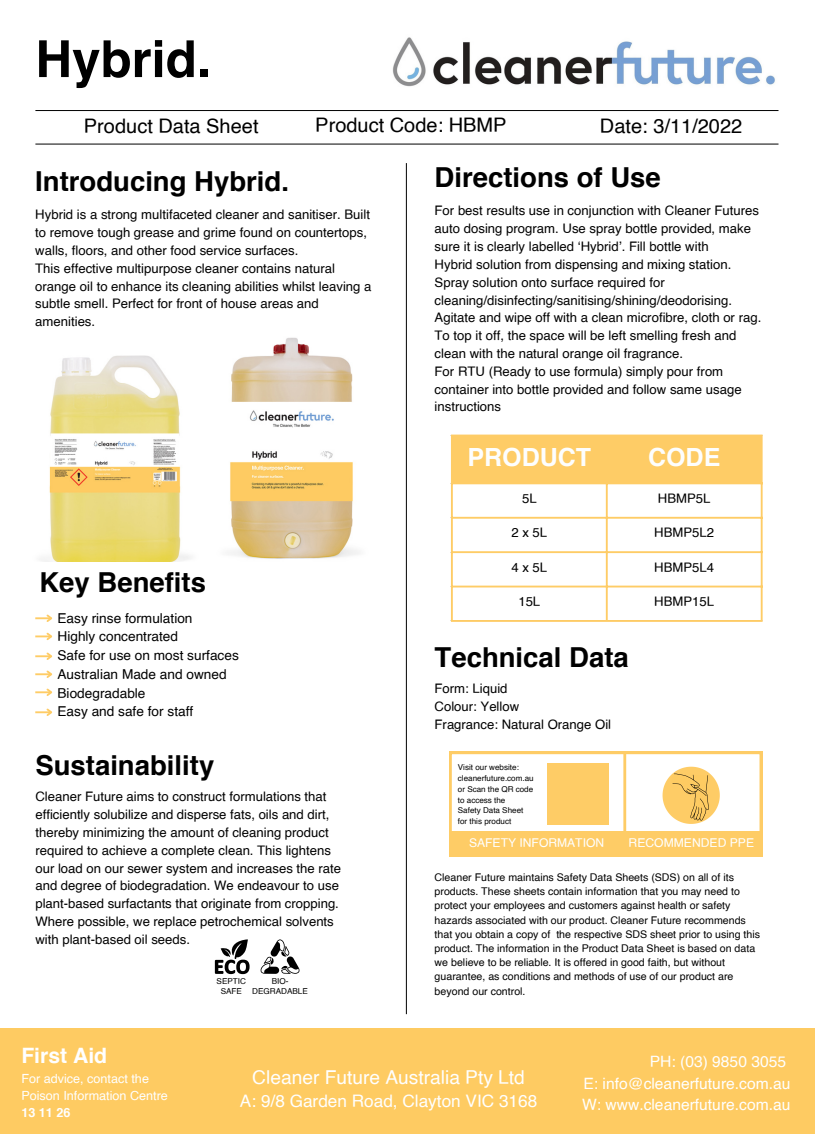
<style>
.page{position:relative;width:815px;height:1134px;background:#fff}
.page>*{position:absolute;margin:0;border:0;box-sizing:border-box;transform-origin:0 0}
.t1{font:700 51px "Helvetica";color:#000}
.t2{font:700 27.5px "Helvetica";color:#000}
.t3{font:700 25px "Helvetica";color:#fdfefe}
.t4{font:700 21.12px "Helvetica";color:#fff}
.t5{font:20px "Helvetica";color:#000}
.t6{font:19.12px "Helvetica";color:#fff}
.t7{font:17.25px "Helvetica";color:#fff}
.t8{font:15.62px/21.6px "Helvetica";color:#fff}
.t9{font:13.62px/18.8px "Helvetica";color:#000}
.t10{font:13.12px/17.9px "Helvetica";color:#000}
.t11{font:12.62px/16.9px "Helvetica";color:#fff}
.t12{font:700 12.62px "Helvetica";color:#fff}
.t13{font:12.12px "Helvetica";color:#fff}
.t14{font:10.62px/14.1px "Helvetica";color:#000}
.t15{font:8.12px/10.8px "Helvetica";color:#000;text-align:center}
</style>
<div class="page">
<img style="left:392px;top:37px;width:383px;height:50px">
<hr style="left:35px;top:110px;width:743px;height:1px;background:#000">
<hr style="left:35px;top:144px;width:743px;height:1px;background:#000">
<hr style="left:406px;top:163px;width:1px;height:851px;background:#000">
<div style="left:0;top:1028px;width:815px;height:105px;background:#fecb62"></div>
<div style="left:449px;top:831px;width:313px;height:25px;background:#fecc66"></div>
<svg style="left:449px;top:751px;width:313px;height:80px"></svg>
<div style="left:453px;top:436px;width:307px;height:46px;background:#fecc66"></div>
<hr style="left:451px;top:436px;width:2px;height:184px;background:#fecc66">
<hr style="left:606px;top:436px;width:1px;height:184px;background:#fecc66">
<hr style="left:760px;top:436px;width:2px;height:184px;background:#fecc66">
<hr style="left:451px;top:434px;width:311px;height:2px;background:#fecc66">
<hr style="left:451px;top:482px;width:311px;height:2px;background:#fecc66">
<hr style="left:451px;top:517px;width:311px;height:1px;background:#fecc66">
<hr style="left:451px;top:551px;width:311px;height:2px;background:#fecc66">
<hr style="left:451px;top:585px;width:311px;height:2px;background:#fecc66">
<hr style="left:451px;top:620px;width:311px;height:2px;background:#fecc66">
<svg style="left:215px;top:939px;width:34px;height:35px"></svg>
<svg style="left:260px;top:939px;width:40px;height:35px"></svg>
<svg style="left:35px;top:614px;width:18px;height:8px"></svg>
<svg style="left:35px;top:632px;width:18px;height:9px"></svg>
<svg style="left:35px;top:670px;width:18px;height:8px"></svg>
<svg style="left:35px;top:688px;width:18px;height:8px"></svg>
<svg style="left:35px;top:708px;width:18px;height:8px"></svg>
<svg style="left:35px;top:652px;width:18px;height:8px"></svg>
<img style="left:230px;top:337px;width:129px;height:222px">
<img style="left:41px;top:355px;width:149px;height:207px">
<h1 class="t1" style="left:35px;top:38px;width:177px">Hybrid.</h1>
<h3 class="t5" style="left:84px;top:118px;width:176px">Product Data Sheet</h3>
<h3 class="t5" style="left:315px;top:117px;width:193px">Product Code: HBMP</h3>
<h3 class="t5" style="left:600px;top:118px;width:144px">Date: 3/11/2022</h3>
<h2 class="t2" style="left:35px;top:169px;width:255px">Introducing Hybrid.</h2>
<p class="t10" style="left:35px;top:207px;width:338px">Hybrid is a strong multifaceted cleaner and sanitiser. Built to remove tough grease and grime found on countertops, walls, floors, and other food service surfaces.<br>This effective multipurpose cleaner contains natural orange oil to enhance its cleaning abilities whilst leaving a subtle smell. Perfect for front of house areas and amenities.</p>
<h2 class="t2" style="left:39px;top:571px;width:168px">Key Benefits</h2>
<p class="t9" style="left:58px;top:609px;width:183px">Easy rinse formulation<br>Highly concentrated<br>Safe for use on most surfaces<br>Australian Made and owned<br>Biodegradable<br>Easy and safe for staff</p>
<h2 class="t2" style="left:35px;top:754px;width:180px">Sustainability</h2>
<p class="t10" style="left:35px;top:788px;width:307px">Cleaner Future aims to construct formulations that efficiently solubilize and disperse fats, oils and dirt, thereby minimizing the amount of cleaning product required to achieve a complete clean. This lightens our load on our sewer system and increases the rate and degree of biodegradation. We endeavour to use plant-based surfactants that originate from cropping.<br>Where possible, we replace petrochemical solvents with plant-based oil seeds.</p>
<p class="t15" style="left:217px;top:975px;width:31px">SEPTIC<br>SAFE</p>
<p class="t15" style="left:252px;top:975px;width:57px">BIO-<br>DEGRADABLE</p>
<h2 class="t2" style="left:434px;top:165px;width:228px">Directions of Use</h2>
<p class="t10" style="left:434px;top:203px;width:328px">For best results use in conjunction with Cleaner Futures auto dosing program. Use spray bottle provided, make sure it is clearly labelled ‘Hybrid’. Fill bottle with<br>Hybrid solution from dispensing and mixing station.<br>Spray solution onto surface required for cleaning/disinfecting/sanitising/shining/deodorising.<br>Agitate and wipe off with a clean microfibre, cloth or rag.<br>To top it off, the space will be left smelling fresh and clean with the natural orange oil fragrance.<br>For RTU (Ready to use formula) simply pour from container into bottle provided and follow same usage instructions</p>
<h3 class="t3" style="left:467px;top:446px;width:125px">PRODUCT</h3>
<h3 class="t3" style="left:648px;top:446px;width:74px">CODE</h3>
<p class="t10" style="left:522px;top:490px;width:16px">5L</p>
<p class="t10" style="left:658px;top:490px;width:54px">HBMP5L</p>
<p class="t10" style="left:511px;top:525px;width:37px">2 x 5L</p>
<p class="t10" style="left:654px;top:525px;width:61px">HBMP5L2</p>
<p class="t10" style="left:511px;top:559px;width:37px">4 x 5L</p>
<p class="t10" style="left:654px;top:559px;width:61px">HBMP5L4</p>
<p class="t10" style="left:518px;top:593px;width:23px">15L</p>
<p class="t10" style="left:654px;top:593px;width:61px">HBMP15L</p>
<h2 class="t2" style="left:434px;top:646px;width:196px">Technical Data</h2>
<p class="t10" style="left:434px;top:680px;width:178px">Form: Liquid<br>Colour: Yellow<br>Fragrance: Natural Orange Oil</p>
<p class="t15" style="left:458px;top:762px;width:77px;text-align:left">Visit our website: cleanerfuture.com.au or Scan the QR code to access the<br>Safety Data Sheet for this product</p>
<p class="t13" style="left:469px;top:837px;width:137px">SAFETY INFORMATION</p>
<p class="t13" style="left:628px;top:837px;width:127px">RECOMMENDED PPE</p>
<p class="t14" style="left:434px;top:871px;width:327px">Cleaner Future maintains Safety Data Sheets (SDS) on all of its products. These sheets contain information that you may need to protect your employees and customers against health or safety hazards associated with our product. Cleaner Future recommends that you obtain a copy of the respective SDS sheet prior to using this product. The information in the Product Data Sheet is based on data we believe to be reliable. It is offered in good faith, but without guarantee, as conditions and methods of use of our product are beyond our control.</p>
<h3 class="t4" style="left:21px;top:1047px;width:87px">First Aid</h3>
<p class="t11" style="left:21px;top:1071px;width:148px">For advice, contact the<br>Poison Information Centre</p>
<p class="t12" style="left:21px;top:1107px;width:51px">13 11 26</p>
<h3 class="t6" style="left:252px;top:1068px;width:274px">Cleaner Future Australia Pty Ltd</h3>
<h3 class="t7" style="left:240px;top:1093px;width:299px">A: 9/8 Garden Road, Clayton VIC 3168</h3>
<p class="t8" style="left:582px;top:1052px;width:210px;text-indent:68px">PH: (03) 9850 3055<br>E: info@cleanerfuture.com.au<br>W: www.cleanerfuture.com.au</p>
</div>
